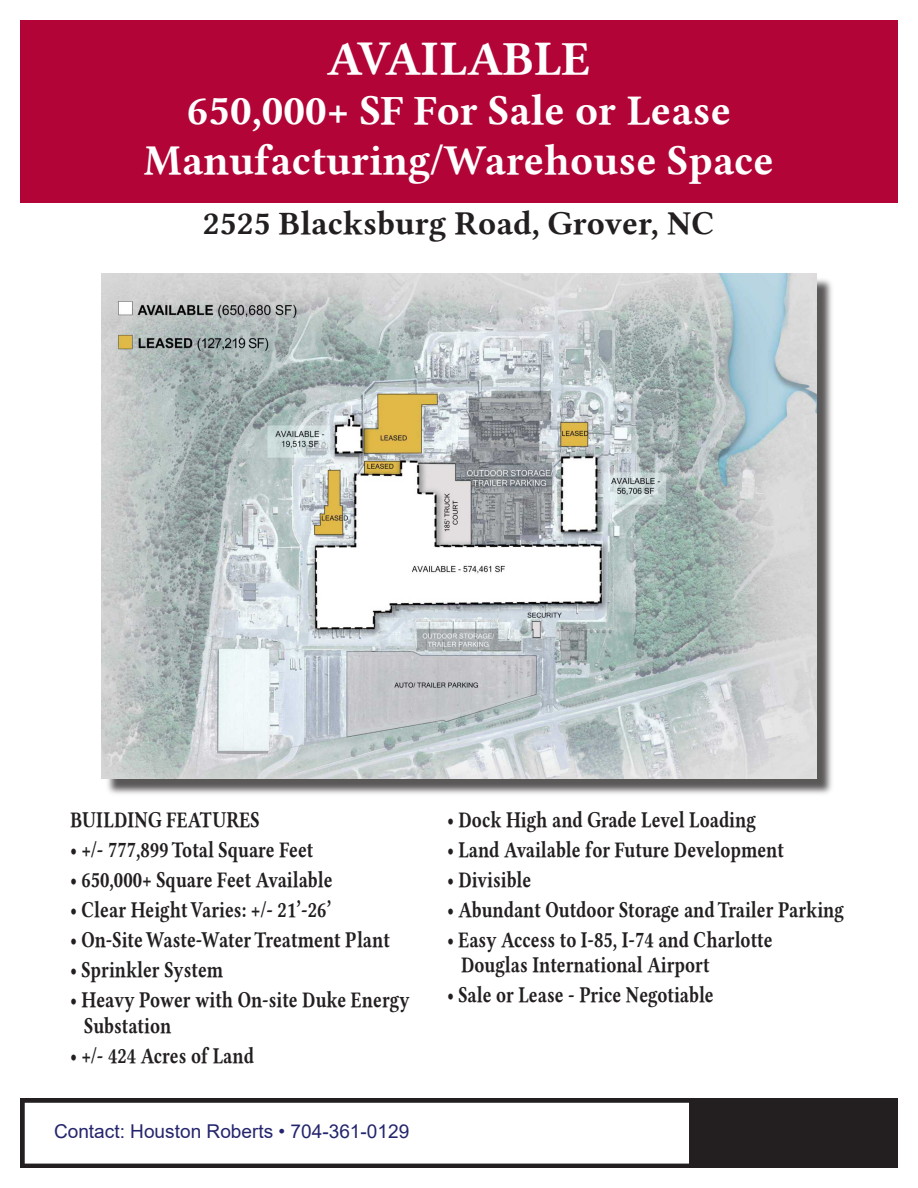
<style>
.page{position:relative;width:918px;height:1188px;background:#fff}
.page>*{position:absolute;margin:0;border:0;box-sizing:border-box;transform-origin:0 0}
.t1{font:48px "Linux Libertine GB";color:#fff}
.t2{font:42px/50.4px "Linux Libertine GB";color:#fff;text-align:center}
.t3{font:33px "Linux Libertine GB";color:#231f20}
.t4{font:22.5px/25.5px "Linux Libertine GB";color:#231f20;scale:.81 1}
.t5{font:19.05px "Arial";color:#24256c}
</style>
<div class="page">
<div style="left:20px;top:20px;width:878px;height:182px;background:#b30437"></div>
<img style="left:107px;top:276px;width:725px;height:518px">
<img style="left:102px;top:273px;width:714px;height:506px">
<div style="left:20px;top:1098px;width:878px;height:70px;background:#231f20"></div>
<div style="left:25px;top:1103px;width:664px;height:61px;background:#fff"></div>
<h1 class="t1" style="left:327px;top:31px;width:265px">AVAILABLE</h1>
<h2 class="t2" style="left:144px;top:85px;width:631px">650,000+ SF For Sale or Lease<br>Manufacturing/Warehouse Space</h2>
<h3 class="t3" style="left:203px;top:205px;width:513px">2525 Blacksburg Road, Grover, NC</h3>
<p class="t4" style="left:71px;top:807px;width:235px">BUILDING FEATURES</p>
<p class="t4" style="left:71px;top:837px;width:302px">• +/- 777,899 Total Square Feet</p>
<p class="t4" style="left:71px;top:867px;width:325px">• 650,000+ Square Feet Available</p>
<p class="t4" style="left:71px;top:897px;width:323px">• Clear Height Varies: +/- 21’-26’</p>
<p class="t4" style="left:71px;top:927px;width:396px">• On-Site Waste-Water Treatment Plant</p>
<p class="t4" style="left:71px;top:957px;width:190px">• Sprinkler System</p>
<p class="t4" style="left:84px;top:987px;width:403px;text-indent:-14px">• Heavy Power with On-site Duke Energy<br>Substation</p>
<p class="t4" style="left:71px;top:1043px;width:228px">• +/- 424 Acres of Land</p>
<p class="t5" style="left:54px;top:1124px;width:357px">Contact: Houston Roberts • 704-361-0129</p>
<p class="t4" style="left:447px;top:807px;width:382px">• Dock High and Grade Level Loading</p>
<p class="t4" style="left:447px;top:837px;width:417px">• Land Available for Future Development</p>
<p class="t4" style="left:447px;top:867px;width:105px">• Divisible</p>
<p class="t4" style="left:447px;top:897px;width:491px">• Abundant Outdoor Storage and Trailer Parking</p>
<p class="t4" style="left:461px;top:927px;width:386px;text-indent:-14px">• Easy Access to I-85, I-74 and Charlotte<br>Douglas International Airport</p>
<p class="t4" style="left:447px;top:982px;width:330px">• Sale or Lease - Price Negotiable</p>
</div>
